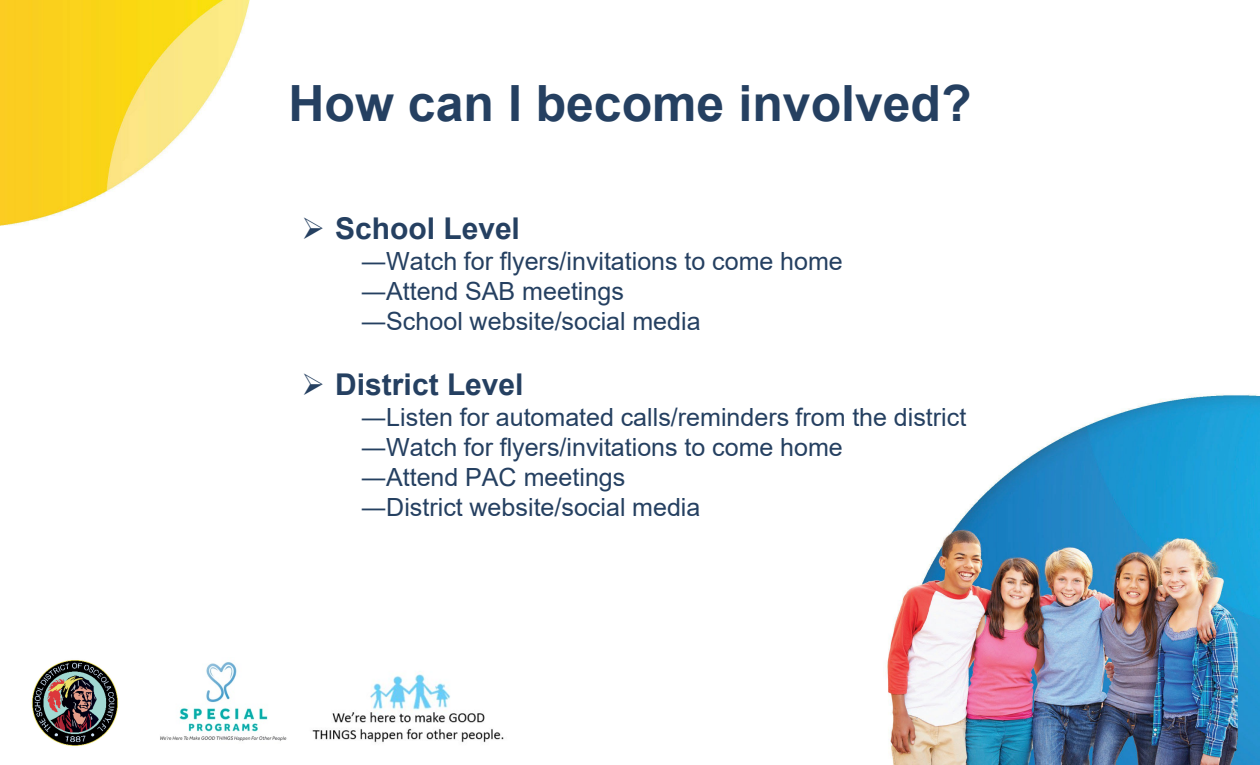
<style>
.page{position:relative;width:1260px;height:765px;background:#fff}
.page>*{position:absolute;margin:0;border:0;box-sizing:border-box;transform-origin:0 0}
.t1{font:700 50px "Arial";color:#254061}
.t2{font:700 30px "Arial";color:#254061}
.t3{font:25px "Arial";color:#254061}
</style>
<div class="page">
<img style="left:0;top:0;width:1260px;height:765px">
<img style="left:30px;top:658px;width:91px;height:91px">
<img style="left:156px;top:658px;width:136px;height:91px">
<img style="left:292px;top:662px;width:238px;height:88px">
<p class="t1" style="left:289px;top:68px;width:685px">How can I become involved?</p>
<p class="t2" style="left:301px;top:208px;width:220px">➢ School Level</p>
<p class="t3" style="left:361px;top:244px;width:483px">―Watch for flyers/invitations to come home</p>
<p class="t3" style="left:361px;top:274px;width:264px">―Attend SAB meetings</p>
<p class="t3" style="left:361px;top:304px;width:341px">―School website/social media</p>
<p class="t2" style="left:301px;top:364px;width:224px">➢ District Level</p>
<p class="t3" style="left:361px;top:400px;width:607px">―Listen for automated calls/reminders from the district</p>
<p class="t3" style="left:361px;top:430px;width:483px">―Watch for flyers/invitations to come home</p>
<p class="t3" style="left:361px;top:460px;width:266px">―Attend PAC meetings</p>
<p class="t3" style="left:361px;top:490px;width:341px">―District website/social media</p>
</div>
